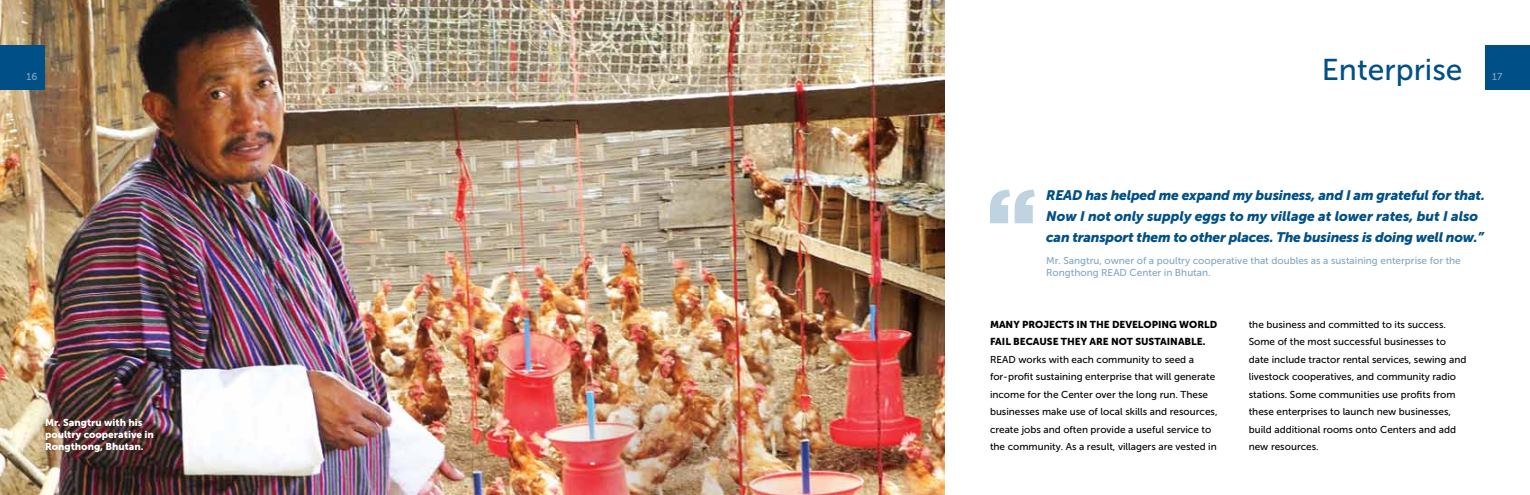
<style>
.page{position:relative;width:1530px;height:495px;background:#fff}
.page>*{position:absolute;margin:0;border:0;box-sizing:border-box;transform-origin:0 0}
.t1{font:30px "Museo Sans 500";color:#005087}
.t2{font:italic 13.75px/21.2px "Museo Sans 900";letter-spacing:-.015em;color:#005087}
.t3{font:10px/17.5px "Museo Sans 500";color:#000}
.t4{font:10px/12.5px "Museo Sans 500";color:#80a7c3}
.t5{font:10px/17.5px "Museo Sans 900";color:#000}
.t6{font:10px/12px "Museo Sans 900";color:#fff}
</style>
<div class="page">
<svg style="left:990px;top:190px;width:45px;height:33px"></svg>
<img style="left:0;top:0;width:945px;height:495px">
<div style="left:0;top:45px;width:45px;height:45px;background:#005087"></div>
<div style="left:1485px;top:45px;width:45px;height:45px;background:#005087"></div>
<h1 class="t1" style="left:1322px;top:53px;width:142px">Enterprise</h1>
<p class="t4" style="left:27px;top:70px;width:12px">16</p>
<p class="t4" style="left:1492px;top:70px;width:12px">17</p>
<p class="t6" style="left:45px;top:416px;width:110px">Mr. Sangtru with his poultry cooperative in<br>Rongthong, Bhutan.</p>
<h2 class="t2" style="left:1046px;top:184px;width:440px">READ has helped me expand my business, and I am grateful for that.<br>Now I not only supply eggs to my village at lower rates, but I also can transport them to other places. The business is doing well now.”</h2>
<p class="t4" style="left:1046px;top:254px;width:416px">Mr. Sangtru, owner of a poultry cooperative that doubles as a sustaining enterprise for the<br>Rongthong READ Center in Bhutan.</p>
<p class="t5" style="left:990px;top:315px;width:229px">MANY PROJECTS IN THE DEVELOPING WORLD<br>FAIL BECAUSE THEY ARE NOT SUSTAINABLE.</p>
<p class="t3" style="left:990px;top:350px;width:229px">READ works with each community to seed a for-profit sustaining enterprise that will generate income for the Center over the long run. These businesses make use of local skills and resources, create jobs and often provide a useful service to the community. As a result, villagers are vested in</p>
<p class="t3" style="left:1249px;top:315px;width:219px">the business and committed to its success.<br>Some of the most successful businesses to date include tractor rental services, sewing and livestock cooperatives, and community radio stations. Some communities use profits from these enterprises to launch new businesses, build additional rooms onto Centers and add new resources.</p>
</div>
